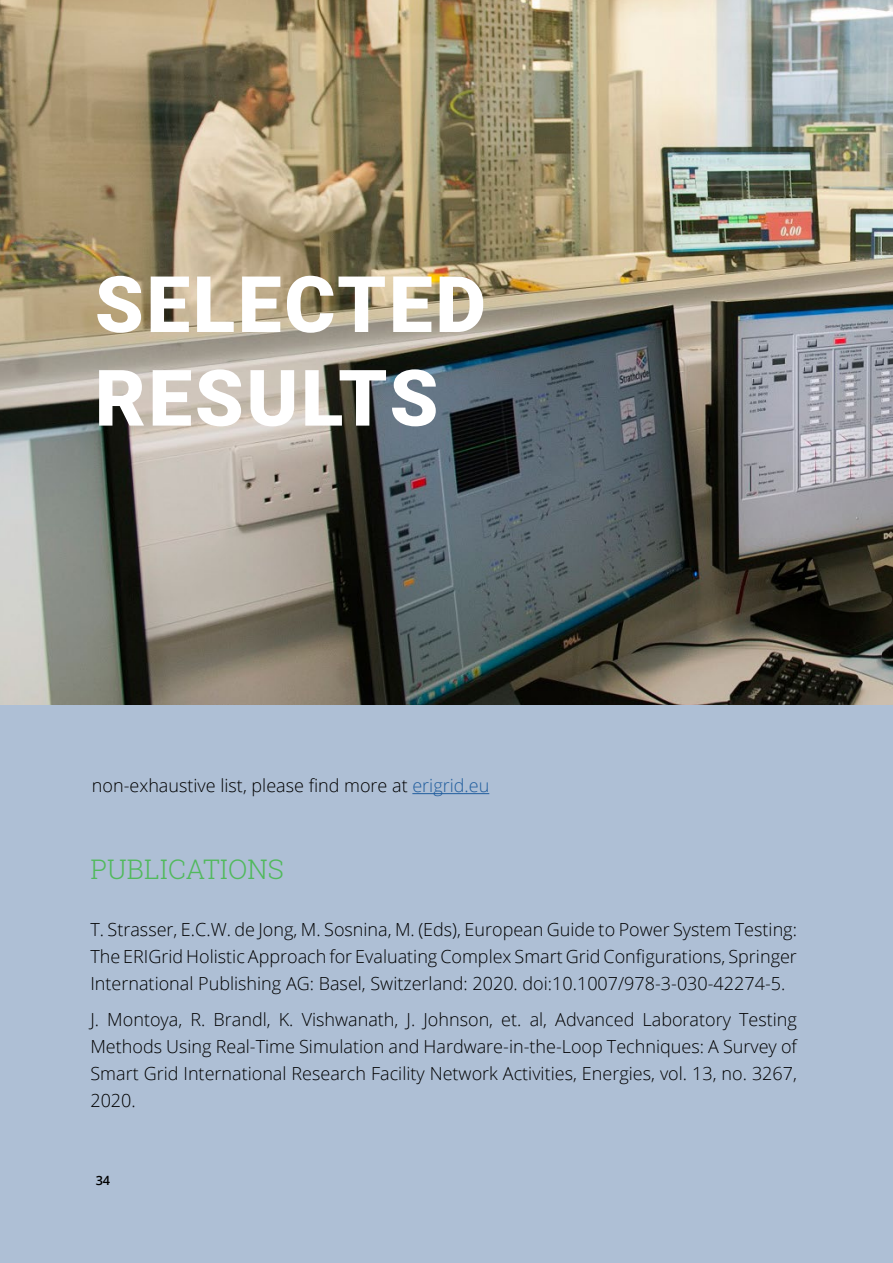
<style>
.page{position:relative;width:893px;height:1263px;background:#aebfd5}
.page>*{position:absolute;margin:0;border:0;box-sizing:border-box;transform-origin:0 0}
.t1{font:900 78px/93.6px "Roboto";letter-spacing:.035em;color:#fff}
.t2{font:300 27px "Roboto Slab";color:#51b95c}
.t3{font:300 18px/27px "Open Sans";color:#000;text-align:justify}
.t4{font:600 12.75px "Open Sans";color:#000}
.s1{color:#215e9e}
</style>
<div class="page">
<img style="left:0;top:0;width:893px;height:704px">
<hr style="left:412px;top:793px;width:77px;height:1px;background:#215e9e">
<h1 class="t1" style="left:95px;top:255px;width:392px">SELECTED<br>RESULTS</h1>
<p class="t3" style="left:92px;top:772px;width:399px">non-exhaustive list, please find more at <span class="s1">erigrid.eu</span></p>
<h2 class="t2" style="left:90px;top:850px;width:195px">PUBLICATIONS</h2>
<p class="t3" style="left:90px;top:915px;width:708px">T. Strasser, E.C.W. de Jong, M. Sosnina, M. (Eds), European Guide to Power System Testing:<br>The ERIGrid Holistic Approach for Evaluating Complex Smart Grid Configurations, Springer International Publishing AG: Basel, Switzerland: 2020. doi:10.1007/978-3-030-42274-5.</p>
<p class="t3" style="left:90px;top:1005px;width:708px">J. Montoya, R. Brandl, K. Vishwanath, J. Johnson, et. al, Advanced Laboratory Testing Methods Using Real-Time Simulation and Hardware-in-the-Loop Techniques: A Survey of Smart Grid International Research Facility Network Activities, Energies, vol. 13, no. 3267, 2020.</p>
<p class="t4" style="left:96px;top:1171px;width:16px">34</p>
</div>
